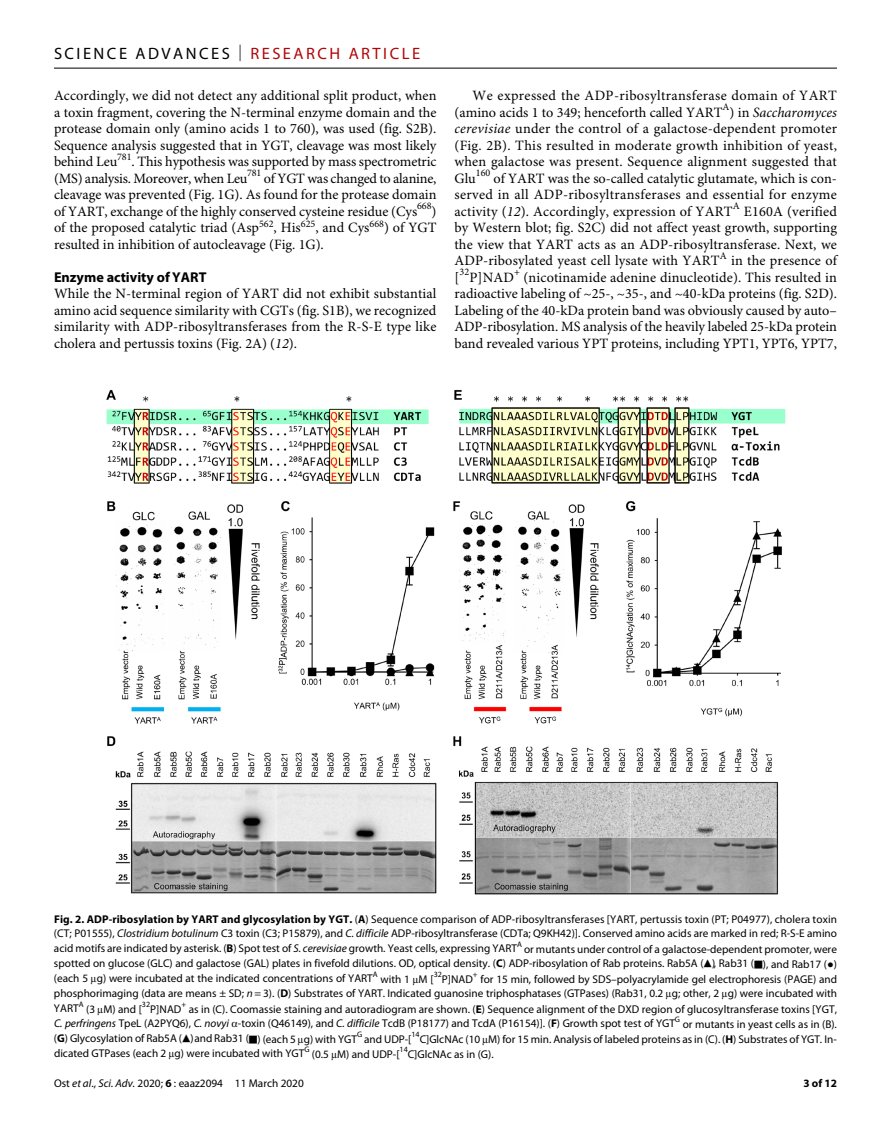
<style>
.page{position:relative;width:891px;height:1134px;background:#fff}
.page>*{position:absolute;margin:0;border:0;box-sizing:border-box;transform-origin:0 0}
.t1{font:16.5px "Myriad Pro";letter-spacing:.15em;color:#000}
.t2{font:14.25px/16.5px "Minion Pro";color:#000;text-align:justify}
.t3{font:700 14.25px "Myriad Pro";color:#000}
.t4{font:11.25px/15px "Myriad Pro";color:#000;text-align:justify}
.t5{font:700 11.25px "Myriad Pro";color:#000}
.s1{font-weight:300}
.s2{color:#b10508}
.s3{font-style:italic}
.s4{font-weight:700}
.s5{font-family:"STIX General";font-size:9.6px}
</style>
<div class="page">
<hr style="left:54px;top:68px;width:783px;height:1px;background:#000">
<img style="left:106px;top:390px;width:680px;height:505px">
<p class="t1" style="left:54px;top:40px;width:368px">SCIENCE ADVANCES <span class="s1">|</span> <span class="s2">RESEARCH ARTICLE</span></p>
<p class="t2" style="left:54px;top:89px;width:384px">Accordingly, we did not detect any additional split product, when a toxin fragment, covering the N-terminal enzyme domain and the protease domain only (amino acids 1 to 760), was used (fig. S2B).<br>Sequence analysis suggested that in YGT, cleavage was most likely behind Leu<sup>781</sup>. This hypothesis was supported by mass spectrometric (MS) analysis. Moreover, when Leu<sup>781</sup> of YGT was changed to alanine, cleavage was prevented (Fig. 1G). As found for the protease domain of YART, exchange of the highly conserved cysteine residue (Cys<sup>668</sup>) of the proposed catalytic triad (Asp<sup>562</sup>, His<sup>625</sup>, and Cys<sup>668</sup>) of YGT resulted in inhibition of autocleavage (Fig. 1G).</p>
<p class="t3" style="left:54px;top:265px;width:154px">Enzyme activity of YART</p>
<p class="t2" style="left:54px;top:287px;width:384px">While the N-terminal region of YART did not exhibit substantial amino acid sequence similarity with CGTs (fig. S1B), we recognized similarity with ADP-ribosyltransferases from the R-S-E type like cholera and pertussis toxins (Fig. 2A) (<span class="s3">12</span>).</p>
<p class="t2" style="left:454px;top:89px;width:384px;text-indent:18px">We expressed the ADP-ribosyltransferase domain of YART (amino acids 1 to 349; henceforth called YART<sup>A</sup>) in <span class="s3">Saccharomyces cerevisiae</span> under the control of a galactose-dependent promoter (Fig. 2B). This resulted in moderate growth inhibition of yeast, when galactose was present. Sequence alignment suggested that Glu<sup>160</sup> of YART was the so-called catalytic glutamate, which is con&shy;served in all ADP-ribosyltransferases and essential for enzyme activity (<span class="s3">12</span>). Accordingly, expression of YART<sup>A</sup> E160A (verified by Western blot; fig. S2C) did not affect yeast growth, supporting the view that YART acts as an ADP-ribosyltransferase. Next, we ADP-ribosylated yeast cell lysate with YART<sup>A</sup> in the presence of [<sup>32</sup>P]NAD<sup>+</sup> (nicotinamide adenine dinucleotide). This resulted in radioactive labeling of ~25-, ~35-, and ~40-kDa proteins (fig. S2D).<br>Labeling of the 40-kDa protein band was obviously caused by auto– ADP-ribosylation. MS analysis of the heavily labeled 25-kDa protein band revealed various YPT proteins, including YPT1, YPT6, YPT7,</p>
<p class="t4" style="left:54px;top:911px;width:785px"><span class="s4">Fig. 2. ADP-ribosylation by YART and glycosylation by YGT.</span> (<span class="s4">A</span>) Sequence comparison of ADP-ribosyltransferases [YART, pertussis toxin (PT; P04977), cholera toxin (CT; P01555), <span class="s3">Clostridium botulinum</span> C3 toxin (C3; P15879), and <span class="s3">C. difficile</span> ADP-ribosyltransferase (CDTa; Q9KH42)]. Conserved amino acids are marked in red; R-S-E amino acid motifs are indicated by asterisk. (<span class="s4">B</span>) Spot test of <span class="s3">S. cerevisiae</span> growth. Yeast cells, expressing YART<sup>A</sup> or mutants under control of a galactose-dependent promoter, were spotted on glucose (GLC) and galactose (GAL) plates in fivefold dilutions. OD, optical density. (<span class="s4">C</span>) ADP-ribosylation of Rab proteins. Rab5A (▲), Rab31 (<span class="s5">■</span>), and Rab17 (●) (each 5 g) were incubated at the indicated concentrations of YART<sup>A</sup> with 1 M [<sup>32</sup>P]NAD<sup>+</sup> for 15 min, followed by SDS–polyacrylamide gel electrophoresis (PAGE) and phosphorimaging (data are means ± SD; <span class="s3">n</span> = 3). (<span class="s4">D</span>) Substrates of YART. Indicated guanosine triphosphatases (GTPases) (Rab31, 0.2 g; other, 2 g) were incubated with YART<sup>A</sup> (3 M) and [<sup>32</sup>P]NAD<sup>+</sup> as in (C). Coomassie staining and autoradiogram are shown. (<span class="s4">E</span>) Sequence alignment of the DXD region of glucosyltransferase toxins [YGT, <span class="s3">C. perfringens</span> TpeL (A2PYQ6), <span class="s3">C. novyi</span> -toxin (Q46149), and <span class="s3">C. difficile</span> TcdB (P18177) and TcdA (P16154)]. (<span class="s4">F</span>) Growth spot test of YGT<sup>G</sup> or mutants in yeast cells as in (B). (<span class="s4">G</span>) Glycosylation of Rab5A (▲)and Rab31 (<span class="s5">■</span>) (each 5 g) with YGT<sup>G</sup> and UDP-[<sup>14</sup>C]GlcNAc (10 M) for 15 min. Analysis of labeled proteins as in (C). (<span class="s4">H</span>) Substrates of YGT. In&shy;dicated GTPases (each 2 g) were incubated with YGT<sup>G</sup> (0.5 M) and UDP-[<sup>14</sup>C]GlcNAc as in (G).</p>
<p class="t4" style="left:54px;top:1076px;width:251px">Ost <span class="s3">et al</span>., <span class="s3">Sci. Adv.</span> 2020; <span class="s4">6</span> : eaaz2094 11 March 2020</p>
<p class="t5" style="left:803px;top:1074px;width:35px">3 of 12</p>
</div>
